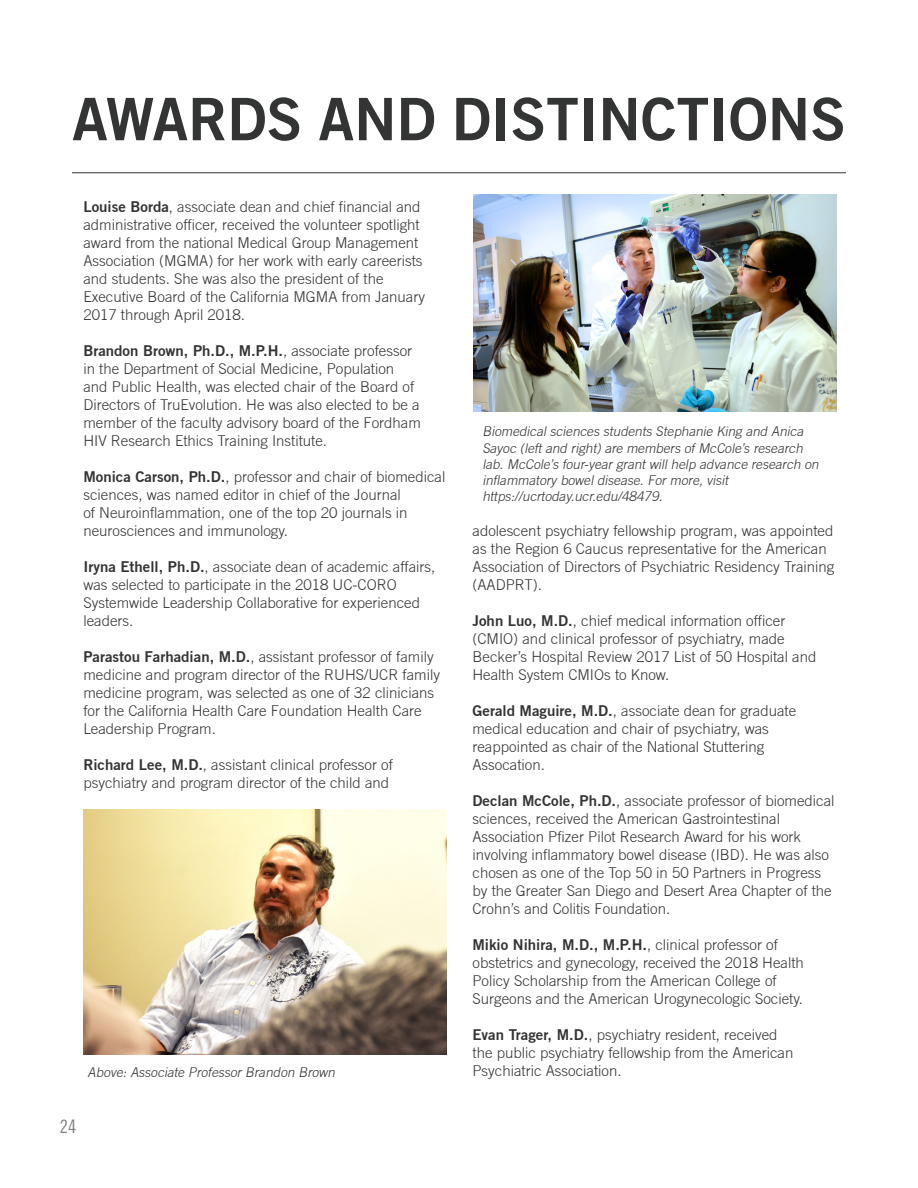
<style>
.page{position:relative;width:918px;height:1188px;background:#fff}
.page>*{position:absolute;margin:0;border:0;box-sizing:border-box;transform-origin:0 0}
.t1{font:700 58.65px "Trade Gothic No.2";color:#333434}
.t2{font:condensed 18.75px "Trade Gothic No.18";color:#837f7e}
.t3{font:300 15px/18px "Trade Gothic";color:#333434}
.t4{font:italic 300 13.5px/16.2px "Trade Gothic";color:#333434}
.s1{font-family:"Trade Gothic No.2";font-weight:700}
</style>
<div class="page">
<img style="left:474px;top:194px;width:363px;height:217px">
<img style="left:83px;top:809px;width:364px;height:245px">
<hr style="left:72px;top:172px;width:774px;height:1px;background:#333434">
<p class="t1" style="left:72px;top:83px;width:776px">AWARDS AND DISTINCTIONS</p>
<p class="t3" style="left:83px;top:198px;width:343px"><span class="s1">Louise Borda</span>, associate dean and chief financial and administrative officer, received the volunteer spotlight award from the national Medical Group Management Association (MGMA) for her work with early careerists and students. She was also the president of the Executive Board of the California MGMA from January 2017 through April 2018.</p>
<p class="t3" style="left:83px;top:342px;width:339px"><span class="s1">Brandon Brown, Ph.D., M.P.H.</span>, associate professor in the Department of Social Medicine, Population and Public Health, was elected chair of the Board of Directors of TruEvolution. He was also elected to be a member of the faculty advisory board of the Fordham HIV Research Ethics Training Institute.</p>
<p class="t3" style="left:83px;top:468px;width:364px"><span class="s1">Monica Carson, Ph.D.</span>, professor and chair of biomedical sciences, was named editor in chief of the Journal<br>of Neuroinflammation, one of the top 20 journals in neurosciences and immunology.</p>
<p class="t3" style="left:83px;top:558px;width:354px"><span class="s1">Iryna Ethell, Ph.D.</span>, associate dean of academic affairs, was selected to participate in the 2018 UC-CORO Systemwide Leadership Collaborative for experienced leaders.</p>
<p class="t3" style="left:83px;top:648px;width:358px"><span class="s1">Parastou Farhadian, M.D.</span>, assistant professor of family medicine and program director of the RUHS/UCR family medicine program, was selected as one of 32 clinicians for the California Health Care Foundation Health Care Leadership Program.</p>
<p class="t3" style="left:83px;top:756px;width:311px"><span class="s1">Richard Lee, M.D.</span>, assistant clinical professor of psychiatry and program director of the child and</p>
<p class="t4" style="left:88px;top:1064px;width:252px">Above: Associate Professor Brandon Brown</p>
<p class="t2" style="left:60px;top:1115px;width:18px">24</p>
<p class="t4" style="left:482px;top:423px;width:341px">Biomedical sciences students Stephanie King and Anica Sayoc (left and right) are members of McCole’s research lab. McCole’s four-year grant will help advance research on inflammatory bowel disease. For more, visit</p>
<p class="t4" style="left:482px;top:488px;width:185px">https://ucrtoday.ucr.edu/48479.</p>
<p class="t3" style="left:472px;top:522px;width:363px">adolescent psychiatry fellowship program, was appointed as the Region 6 Caucus representative for the American Association of Directors of Psychiatric Residency Training (AADPRT).</p>
<p class="t3" style="left:472px;top:612px;width:345px"><span class="s1">John Luo, M.D.</span>, chief medical information officer (CMIO) and clinical professor of psychiatry, made Becker’s Hospital Review 2017 List of 50 Hospital and Health System CMIOs to Know.</p>
<p class="t3" style="left:472px;top:702px;width:325px"><span class="s1">Gerald Maguire, M.D.</span>, associate dean for graduate medical education and chair of psychiatry, was reappointed as chair of the National Stuttering Assocation.</p>
<p class="t3" style="left:472px;top:792px;width:364px"><span class="s1">Declan McCole, Ph.D.</span>, associate professor of biomedical sciences, received the American Gastrointestinal Association Pfizer Pilot Research Award for his work involving inflammatory bowel disease (IBD). He was also chosen as one of the Top 50 in 50 Partners in Progress by the Greater San Diego and Desert Area Chapter of the Crohn’s and Colitis Foundation.</p>
<p class="t3" style="left:472px;top:936px;width:333px"><span class="s1">Mikio Nihira, M.D., M.P.H.</span>, clinical professor of obstetrics and gynecology, received the 2018 Health Policy Scholarship from the American College of Surgeons and the American Urogynecologic Society.</p>
<p class="t3" style="left:472px;top:1026px;width:322px"><span class="s1">Evan Trager, M.D.</span>, psychiatry resident, received the public psychiatry fellowship from the American<br>Psychiatric Association.</p>
</div>
